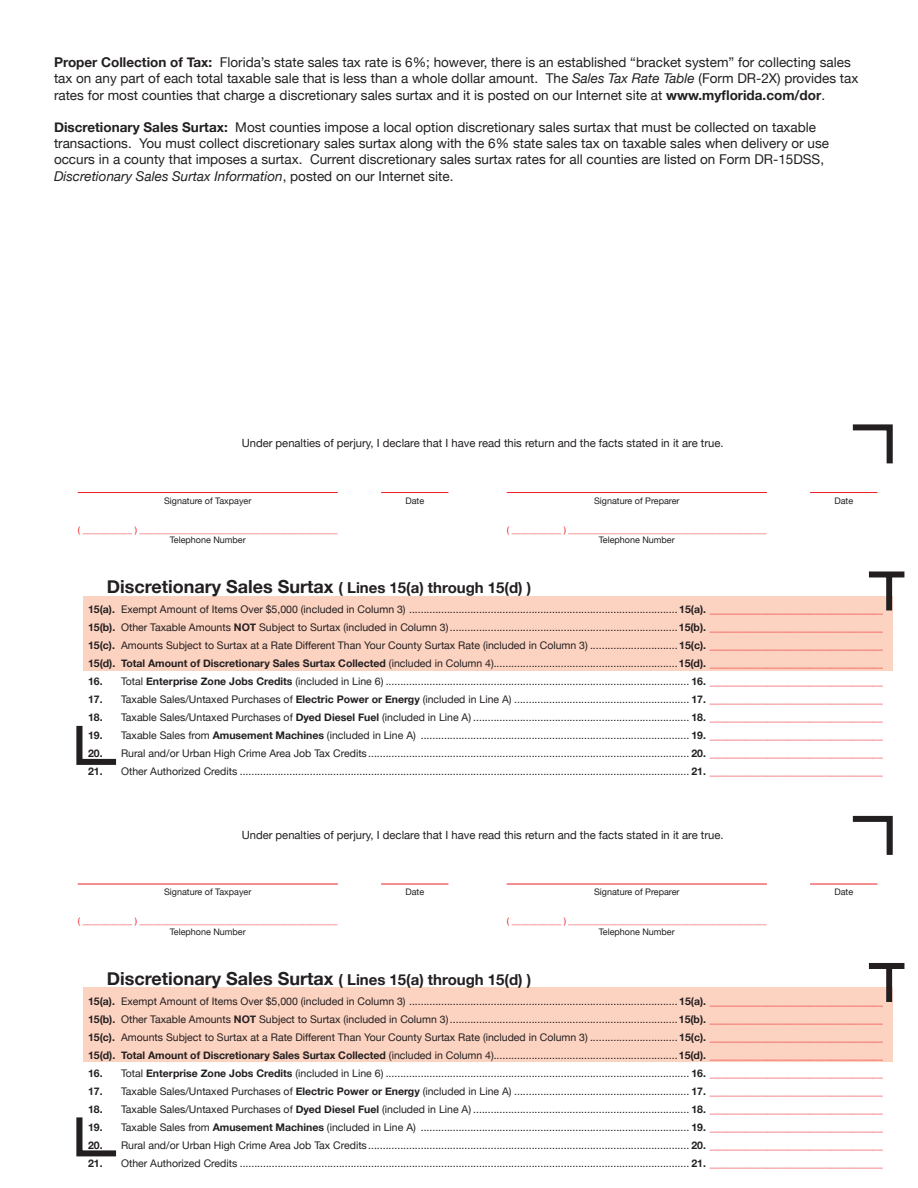
<style>
.page{position:relative;width:918px;height:1188px;background:#fff}
.page>*{position:absolute;margin:0;border:0;box-sizing:border-box;transform-origin:0 0}
.t1{font:700 18px "Helvetica Neue";color:#231f20}
.t2{font:13.5px/16.2px "Helvetica Neue";color:#231f20}
.t3{font:11.25px "Helvetica Neue";color:#231f20}
.t4{font:10.5px "Helvetica Neue";color:#231f20}
.t5{font:9px "Helvetica Neue";color:#ee1d23}
.t6{font:9px "Helvetica Neue";color:#231f20}
.s1{font-weight:700}
.s2{font-style:italic}
.s3{font-size:15px}
.s4{color:#ee1d23}
.s5{font-weight:700;color:#ee1d23}
</style>
<div class="page">
<div style="left:83px;top:988px;width:810px;height:74px;background:#fcd2c0"></div>
<svg style="left:866px;top:963px;width:38px;height:39px"></svg>
<svg style="left:853px;top:816px;width:40px;height:39px"></svg>
<hr style="left:78px;top:884px;width:260px;height:1px;background:#ee1d23">
<hr style="left:381px;top:884px;width:67px;height:1px;background:#ee1d23">
<hr style="left:507px;top:884px;width:260px;height:1px;background:#ee1d23">
<hr style="left:810px;top:884px;width:67px;height:1px;background:#ee1d23">
<svg style="left:76px;top:1117px;width:40px;height:39px"></svg>
<div style="left:83px;top:596px;width:810px;height:74px;background:#fcd2c0"></div>
<svg style="left:868px;top:571px;width:36px;height:39px"></svg>
<svg style="left:853px;top:424px;width:40px;height:39px"></svg>
<hr style="left:78px;top:492px;width:260px;height:1px;background:#ee1d23">
<hr style="left:381px;top:492px;width:67px;height:1px;background:#ee1d23">
<hr style="left:507px;top:492px;width:260px;height:1px;background:#ee1d23">
<hr style="left:810px;top:492px;width:67px;height:1px;background:#ee1d23">
<svg style="left:76px;top:726px;width:40px;height:39px"></svg>
<p class="t2" style="left:54px;top:54px;width:806px"><span class="s1">Proper Collection of Tax:</span> Florida’s state sales tax rate is 6%; however, there is an established “bracket system” for collecting sales tax on any part of each total taxable sale that is less than a whole dollar amount. The <span class="s2">Sales Tax Rate Table</span> (Form DR-2X) provides tax rates for most counties that charge a discretionary sales surtax and it is posted on our Internet site at <span class="s1">www.myflorida.com/dor</span>.</p>
<p class="t2" style="left:54px;top:119px;width:777px"><span class="s1">Discretionary Sales Surtax:</span> Most counties impose a local option discretionary sales surtax that must be collected on taxable transactions. You must collect discretionary sales surtax along with the 6% state sales tax on taxable sales when delivery or use occurs in a county that imposes a surtax. Current discretionary sales surtax rates for all counties are listed on Form DR-15DSS, <span class="s2">Discretionary Sales Surtax Information</span>, posted on our Internet site.</p>
<p class="t3" style="left:242px;top:437px;width:483px">Under penalties of perjury, I declare that I have read this return and the facts stated in it are true.</p>
<p class="t6" style="left:164px;top:495px;width:89px">Signature of Taxpayer</p>
<p class="t6" style="left:405px;top:495px;width:20px">Date</p>
<p class="t6" style="left:594px;top:495px;width:87px">Signature of Preparer</p>
<p class="t6" style="left:834px;top:495px;width:20px">Date</p>
<p class="t5" style="left:78px;top:524px;width:261px">( ___________ ) ____________________________________________</p>
<p class="t5" style="left:507px;top:524px;width:261px">( ___________ ) ____________________________________________</p>
<p class="t6" style="left:170px;top:535px;width:78px">Telephone Number</p>
<p class="t6" style="left:599px;top:535px;width:78px">Telephone Number</p>
<p class="t1" style="left:107px;top:576px;width:426px">Discretionary Sales Surtax <span class="s3">( Lines 15(a) through 15(d) )</span></p>
<p class="t4" style="left:88px;top:603px;width:796px"><span class="s1">15(a).</span> Exempt Amount of Items Over $5,000 (included in Column 3) ............................................................................................ <span class="s1">15(a).</span> <span class="s4">_________________________________</span></p>
<p class="t4" style="left:88px;top:621px;width:796px"><span class="s1">15(b).</span> Other Taxable Amounts <span class="s1">NOT</span> Subject to Surtax (included in Column 3) ..............................................................................<span class="s1">15(b).</span> <span class="s4">_________________________________</span></p>
<p class="t4" style="left:88px;top:639px;width:796px"><span class="s1">15(c).</span> Amounts Subject to Surtax at a Rate Different Than Your County Surtax Rate (included in Column 3) .............................. <span class="s1">15(c).</span> <span class="s4">_________________________________</span></p>
<p class="t4" style="left:88px;top:657px;width:796px"><span class="s1">15(d). Total Amount of Discretionary Sales Surtax Collected</span> (included in Column 4)...............................................................<span class="s1">15(d).</span> <span class="s4">_________________________________</span></p>
<p class="t4" style="left:88px;top:675px;width:796px"><span class="s1">16.</span> Total <span class="s1">Enterprise Zone Jobs Credits</span> (included in Line 6) ........................................................................................................ <span class="s1">16.</span> <span class="s5">_________________________________</span></p>
<p class="t4" style="left:88px;top:693px;width:796px"><span class="s1">17.</span> Taxable Sales/Untaxed Purchases of <span class="s1">Electric Power or Energy</span> (included in Line A) ............................................................ <span class="s1">17.</span> <span class="s4">_________________________________</span></p>
<p class="t4" style="left:88px;top:711px;width:796px"><span class="s1">18.</span> Taxable Sales/Untaxed Purchases of <span class="s1">Dyed Diesel Fuel</span> (included in Line A) .......................................................................... <span class="s1">18.</span> <span class="s4">_________________________________</span></p>
<p class="t4" style="left:88px;top:729px;width:796px"><span class="s1">19.</span> Taxable Sales from <span class="s1">Amusement Machines</span> (included in Line A) ............................................................................................ <span class="s1">19.</span> <span class="s4">_________________________________</span></p>
<p class="t4" style="left:88px;top:747px;width:796px"><span class="s1">20.</span> Rural and/or Urban High Crime Area Job Tax Credits .............................................................................................................. <span class="s1">20.</span> <span class="s5">_________________________________</span></p>
<p class="t4" style="left:88px;top:765px;width:796px"><span class="s1">21.</span> Other Authorized Credits .......................................................................................................................................................... <span class="s1">21.</span> <span class="s5">_________________________________</span></p>
<p class="t3" style="left:242px;top:828px;width:483px">Under penalties of perjury, I declare that I have read this return and the facts stated in it are true.</p>
<p class="t6" style="left:164px;top:887px;width:89px">Signature of Taxpayer</p>
<p class="t6" style="left:405px;top:887px;width:20px">Date</p>
<p class="t6" style="left:594px;top:887px;width:87px">Signature of Preparer</p>
<p class="t6" style="left:834px;top:887px;width:20px">Date</p>
<p class="t5" style="left:78px;top:915px;width:261px">( ___________ ) ____________________________________________</p>
<p class="t5" style="left:507px;top:915px;width:261px">( ___________ ) ____________________________________________</p>
<p class="t6" style="left:170px;top:926px;width:78px">Telephone Number</p>
<p class="t6" style="left:599px;top:926px;width:78px">Telephone Number</p>
<p class="t1" style="left:107px;top:967px;width:426px">Discretionary Sales Surtax <span class="s3">( Lines 15(a) through 15(d) )</span></p>
<p class="t4" style="left:88px;top:995px;width:796px"><span class="s1">15(a).</span> Exempt Amount of Items Over $5,000 (included in Column 3) ............................................................................................ <span class="s1">15(a).</span> <span class="s4">_________________________________</span></p>
<p class="t4" style="left:88px;top:1013px;width:796px"><span class="s1">15(b).</span> Other Taxable Amounts <span class="s1">NOT</span> Subject to Surtax (included in Column 3) ..............................................................................<span class="s1">15(b).</span> <span class="s4">_________________________________</span></p>
<p class="t4" style="left:88px;top:1031px;width:796px"><span class="s1">15(c).</span> Amounts Subject to Surtax at a Rate Different Than Your County Surtax Rate (included in Column 3) .............................. <span class="s1">15(c).</span> <span class="s4">_________________________________</span></p>
<p class="t4" style="left:88px;top:1049px;width:796px"><span class="s1">15(d). Total Amount of Discretionary Sales Surtax Collected</span> (included in Column 4)...............................................................<span class="s1">15(d).</span> <span class="s4">_________________________________</span></p>
<p class="t4" style="left:88px;top:1067px;width:796px"><span class="s1">16.</span> Total <span class="s1">Enterprise Zone Jobs Credits</span> (included in Line 6) ........................................................................................................ <span class="s1">16.</span> <span class="s5">_________________________________</span></p>
<p class="t4" style="left:88px;top:1085px;width:796px"><span class="s1">17.</span> Taxable Sales/Untaxed Purchases of <span class="s1">Electric Power or Energy</span> (included in Line A) ............................................................ <span class="s1">17.</span> <span class="s4">_________________________________</span></p>
<p class="t4" style="left:88px;top:1103px;width:796px"><span class="s1">18.</span> Taxable Sales/Untaxed Purchases of <span class="s1">Dyed Diesel Fuel</span> (included in Line A) .......................................................................... <span class="s1">18.</span> <span class="s4">_________________________________</span></p>
<p class="t4" style="left:88px;top:1121px;width:796px"><span class="s1">19.</span> Taxable Sales from <span class="s1">Amusement Machines</span> (included in Line A) ............................................................................................ <span class="s1">19.</span> <span class="s4">_________________________________</span></p>
<p class="t4" style="left:88px;top:1139px;width:796px"><span class="s1">20.</span> Rural and/or Urban High Crime Area Job Tax Credits .............................................................................................................. <span class="s1">20.</span> <span class="s5">_________________________________</span></p>
<p class="t4" style="left:88px;top:1157px;width:796px"><span class="s1">21.</span> Other Authorized Credits .......................................................................................................................................................... <span class="s1">21.</span> <span class="s5">_________________________________</span></p>
</div>
